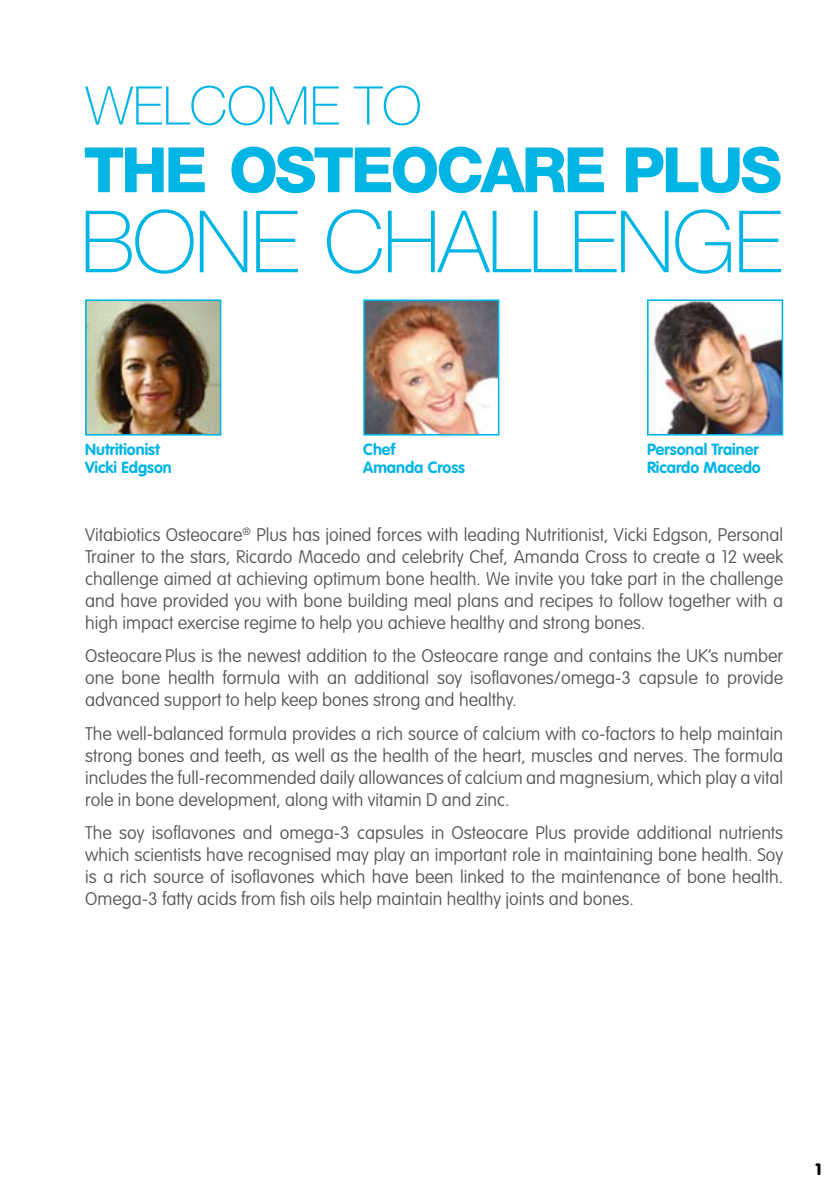
<style>
.page{position:relative;width:840px;height:1191px;background:#fff}
.page>*{position:absolute;margin:0;border:0;box-sizing:border-box;transform-origin:0 0}
.t1{font:100 86px "Helvetica Neue";letter-spacing:-.025em;color:#00b4e4}
.t2{font:800 62.6px "Helvetica Neue";letter-spacing:-.05em;color:#00b4e4}
.t3{font:100 18px/22px "VAG Rounded";color:#575656;text-align:justify}
.t4{font:700 16px/18px "VAG Rounded";color:#00b4e4}
.t5{font:700 16px "VAG Rounded";color:#000}
</style>
<div class="page">
<svg style="left:85px;top:86px;width:335px;height:39px"></svg>
<img style="left:88px;top:302px;width:130px;height:130px">
<div style="left:85px;top:299px;width:136px;height:136px;border:2px solid #00b4e4"></div>
<img style="left:366px;top:302px;width:130px;height:130px">
<div style="left:363px;top:299px;width:136px;height:136px;border:2px solid #00b4e4"></div>
<img style="left:649px;top:302px;width:130px;height:130px">
<div style="left:646px;top:299px;width:136px;height:136px;border:2px solid #00b4e4"></div>
<h2 class="t2" style="left:84px;top:133px;width:699px">THE OSTEOCARE PLUS</h2>
<h1 class="t1" style="left:80px;top:192px;width:408px">BONE CHALLENGE</h1>
<p class="t4" style="left:85px;top:440px;width:88px">Nutritionist<br>Vicki Edgson</p>
<p class="t4" style="left:363px;top:440px;width:103px">Chef<br>Amanda Cross</p>
<p class="t4" style="left:646px;top:440px;width:115px">Personal Trainer<br>Ricardo Macedo</p>
<p class="t3" style="left:85px;top:523px;width:699px">Vitabiotics Osteocare<sup>®</sup> Plus has joined forces with leading Nutritionist, Vicki Edgson, Personal Trainer to the stars, Ricardo Macedo and celebrity Chef, Amanda Cross to create a 12 week challenge aimed at achieving optimum bone health. We invite you take part in the challenge and have provided you with bone building meal plans and recipes to follow together with a high impact exercise regime to help you achieve healthy and strong bones.</p>
<p class="t3" style="left:85px;top:645px;width:699px">Osteocare Plus is the newest addition to the Osteocare range and contains the UK’s number one bone health formula with an additional soy isoflavones/omega-3 capsule to provide advanced support to help keep bones strong and healthy.</p>
<p class="t3" style="left:85px;top:722px;width:699px">The well-balanced formula provides a rich source of calcium with co-factors to help maintain strong bones and teeth, as well as the health of the heart, muscles and nerves. The formula includes the full-recommended daily allowances of calcium and magnesium, which play a vital role in bone development, along with vitamin D and zinc.</p>
<p class="t3" style="left:85px;top:821px;width:699px">The soy isoflavones and omega-3 capsules in Osteocare Plus provide additional nutrients which scientists have recognised may play an important role in maintaining bone health. Soy is a rich source of isoflavones which have been linked to the maintenance of bone health.<br>Omega-3 fatty acids from fish oils help maintain healthy joints and bones.</p>
<p class="t5" style="left:815px;top:1160px;width:7px">1</p>
</div>
